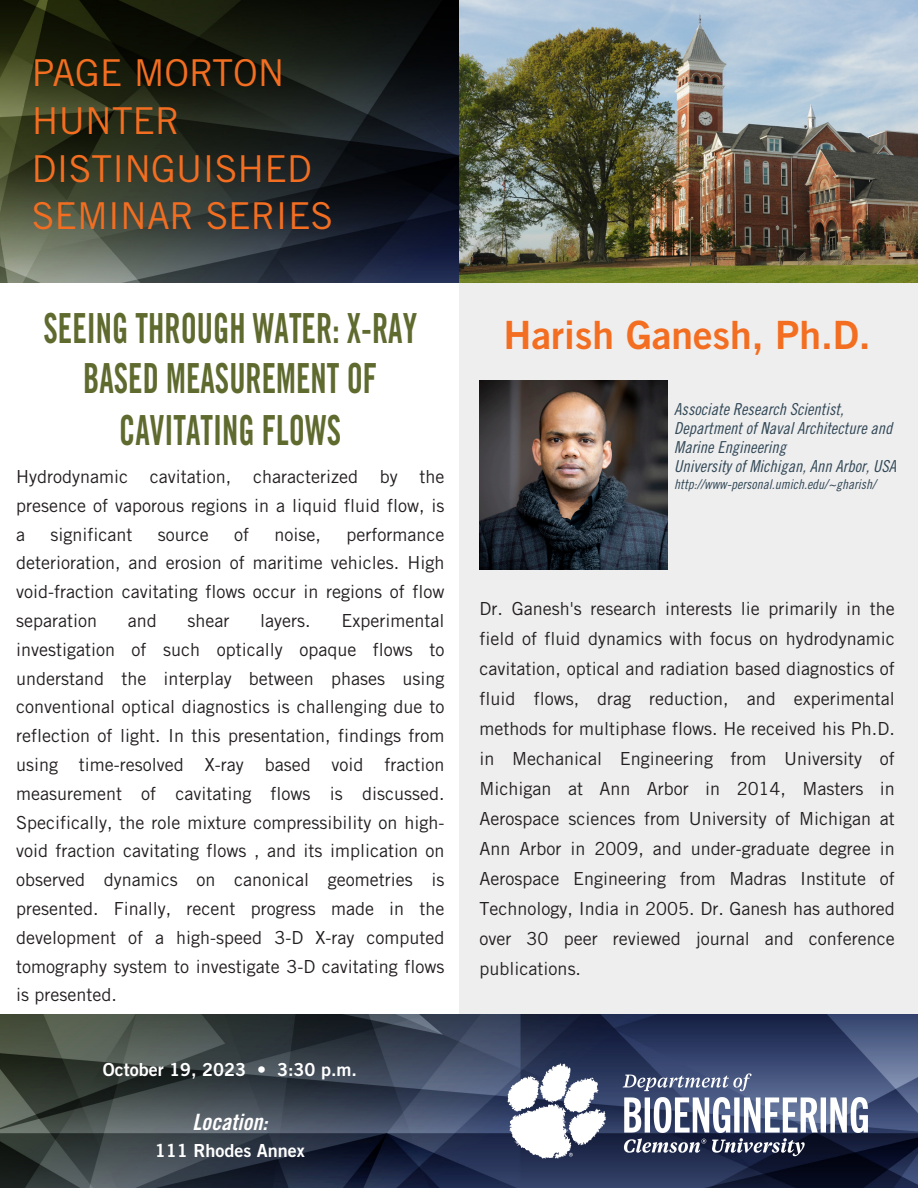
<style>
.page{position:relative;width:918px;height:1188px;background:#fff}
.page>*{position:absolute;margin:0;border:0;box-sizing:border-box;transform-origin:0 0}
.t1{font:41.55px/50.7px "Trade Gothic LT Std Bd Cn 20";color:#5f6a2f;text-align:center;scale:.78 1}
.t2{font:39px "Trade Gothic LT Std Bd 2";color:#f36e21}
.t3{font:37.05px/47.7px "Trade Gothic LT Std";color:#f36e21}
.t4{font:22.5px "Trade Gothic LT Std Bd Cn 20 Obl";color:#fff}
.t5{font:18px/28.8px "Trade Gothic LT Std";color:#231f20;text-align:justify}
.t6{font:18px "Trade Gothic LT Std Bd 2";color:#fff}
.t7{font:16.5px/18.9px "Trade Gothic LT Std Cn 18 Obl";color:#324856}
.t8{font:13.5px "Trade Gothic LT Std Cn 18 Obl";color:#324856}
.s1{font-family:"Trade Gothic LT Std"}
</style>
<div class="page">
<div style="left:459px;top:282px;width:459px;height:736px;background:#eeeeef"></div>
<img style="left:0;top:1015px;width:918px;height:173px">
<img style="left:0;top:0;width:918px;height:282px">
<img style="left:486px;top:1046px;width:407px;height:137px">
<img style="left:479px;top:380px;width:189px;height:189px">
<p class="t3" style="left:32px;top:49px;width:303px">PAGE MORTON<br>HUNTER<br>DISTINGUISHED<br>SEMINAR SERIES</p>
<h1 class="t1" style="left:43px;top:303px;width:481px">SEEING THROUGH WATER: X-RAY<br>BASED MEASUREMENT OF<br>CAVITATING FLOWS</h1>
<p class="t5" style="left:16px;top:462px;width:430px">Hydrodynamic cavitation, characterized by the presence of vaporous regions in a liquid fluid flow, is a</p>
<p class="t5" style="left:16px;top:520px;width:430px;text-indent:330px">performance deterioration, and erosion of maritime vehicles. High void-fraction cavitating flows occur in regions of flow separation</p>
<p class="t5" style="left:50px;top:520px;width:84px">significant</p>
<p class="t5" style="left:158px;top:520px;width:52px">source</p>
<p class="t5" style="left:234px;top:520px;width:16px">of</p>
<p class="t5" style="left:275px;top:520px;width:48px">noise,</p>
<p class="t5" style="left:16px;top:606px;width:430px;text-indent:325px">Experimental investigation of such optically opaque flows to understand the interplay between phases using conventional optical diagnostics is challenging due to reflection of light. In this presentation, findings from using time-resolved X-ray based void fraction measurement of cavitating flows is discussed.<br>Specifically, the role mixture compressibility on high&shy;void fraction cavitating flows , and its implication on observed dynamics on canonical geometries is presented. Finally, recent progress made in the development of a high-speed 3-D X-ray computed tomography system to investigate 3-D cavitating flows is presented.</p>
<p class="t5" style="left:128px;top:606px;width:31px">and</p>
<p class="t5" style="left:188px;top:606px;width:43px">shear</p>
<p class="t5" style="left:260px;top:606px;width:52px">layers.</p>
<p class="t6" style="left:103px;top:1058px;width:256px">October 19, 2023 <span class="s1">•</span> 3:30 p.m.</p>
<p class="t4" style="left:192px;top:1108px;width:76px">Location:</p>
<p class="t6" style="left:155px;top:1140px;width:151px">111 Rhodes Annex</p>
<p class="t2" style="left:504px;top:311px;width:369px">Harish Ganesh, Ph.D.</p>
<p class="t7" style="left:674px;top:400px;width:223px">Associate Research Scientist,<br>Department of Naval Architecture and<br>Marine Engineering<br>University of Michigan, Ann Arbor, USA</p>
<p class="t8" style="left:674px;top:476px;width:203px">http://www-personal.umich.edu/~gharish/</p>
<p class="t5" style="left:480px;top:593px;width:417px;line-height:30px">Dr. Ganesh's research interests lie primarily in the field of fluid dynamics with focus on hydrodynamic cavitation, optical and radiation based diagnostics of fluid flows, drag reduction, and experimental methods for multiphase flows. He received his Ph.D. in Mechanical Engineering from University of Michigan at Ann Arbor in 2014, Masters in Aerospace sciences from University of Michigan at Ann Arbor in 2009, and under-graduate degree in Aerospace Engineering from Madras Institute of Technology, India in 2005. Dr. Ganesh has authored over 30 peer reviewed journal and conference publications.</p>
</div>
